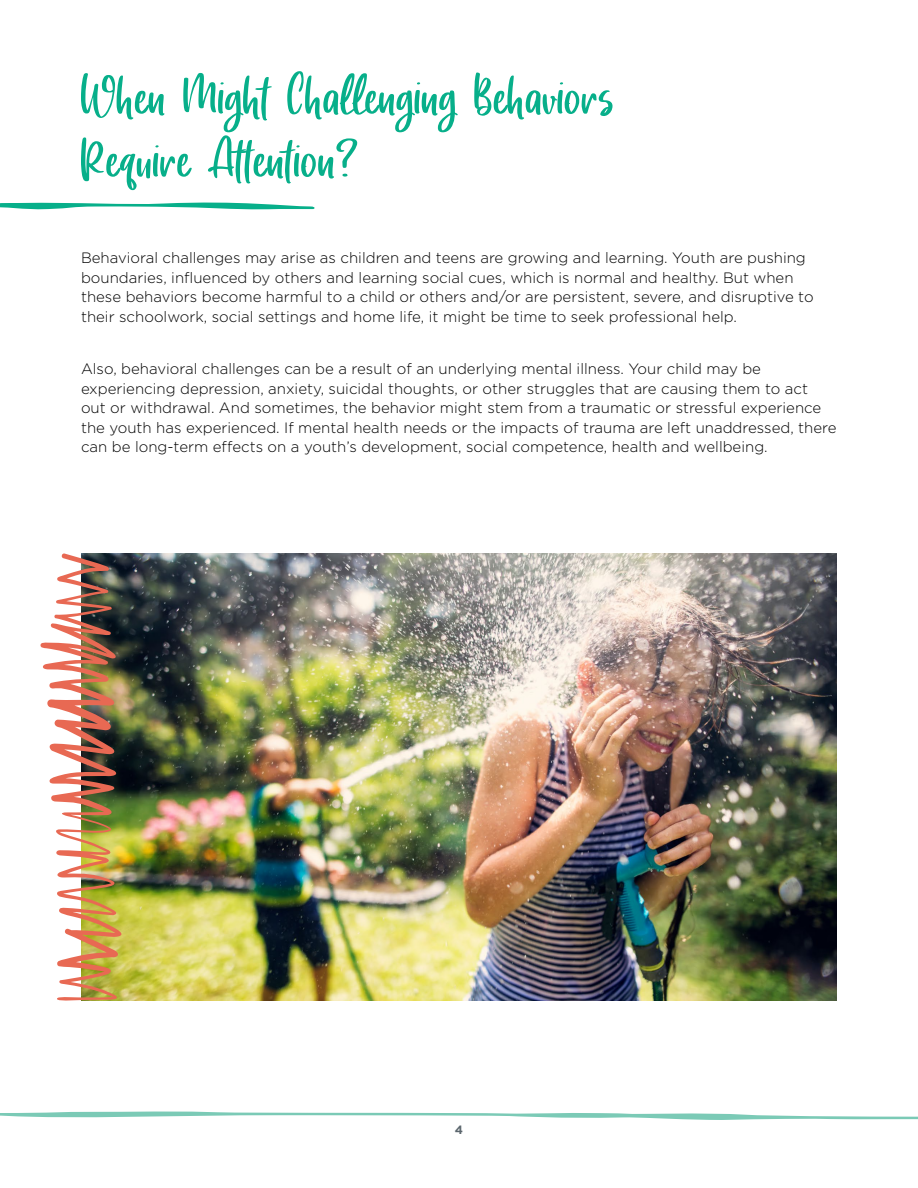
<style>
.page{position:relative;width:918px;height:1188px;background:#fff}
.page>*{position:absolute;margin:0;border:0;box-sizing:border-box;transform-origin:0 0}
.t1{font:51px/63px "Heart Memory";letter-spacing:.03em;color:#07af8a}
.t2{font:300 15px/19.5px "Gotham";color:#000}
.t3{font:700 12px "Gotham";color:#5b666d}
</style>
<div class="page">
<img style="left:124px;top:554px;width:713px;height:447px">
<img style="left:40px;top:553px;width:84px;height:448px">
<svg style="left:0;top:202px;width:315px;height:8px"></svg>
<svg style="left:0;top:1111px;width:918px;height:9px"></svg>
<h1 class="t1" style="left:81px;top:63px;width:534px">When Might Challenging Behaviors<br>Require Attention?</h1>
<p class="t2" style="left:81px;top:248px;width:734px">Behavioral challenges may arise as children and teens are growing and learning. Youth are pushing boundaries, influenced by others and learning social cues, which is normal and healthy. But when these behaviors become harmful to a child or others and/or are persistent, severe, and disruptive to their schoolwork, social settings and home life, it might be time to seek professional help.</p>
<p class="t2" style="left:81px;top:359px;width:757px">Also, behavioral challenges can be a result of an underlying mental illness. Your child may be experiencing depression, anxiety, suicidal thoughts, or other struggles that are causing them to act out or withdrawal. And sometimes, the behavior might stem from a traumatic or stressful experience the youth has experienced. If mental health needs or the impacts of trauma are left unaddressed, there can be long-term effects on a youth’s development, social competence, health and wellbeing.</p>
<p class="t3" style="left:455px;top:1123px;width:10px">4</p>
</div>
